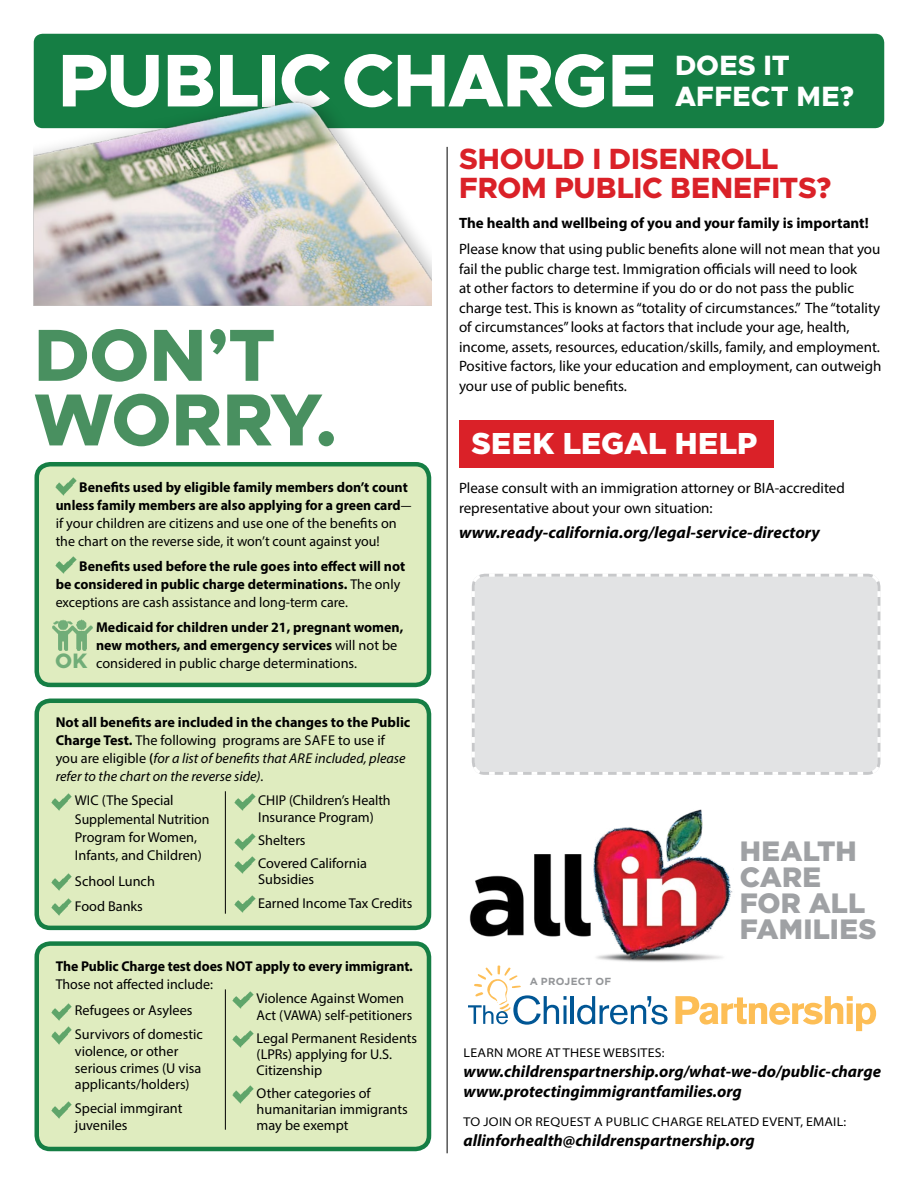
<style>
.page{position:relative;width:918px;height:1188px;background:#fff}
.page>*{position:absolute;margin:0;border:0;box-sizing:border-box;transform-origin:0 0}
.t1{font:800 75px "Metropolis";letter-spacing:-.015em;color:#fff}
.t2{font:800 74.1px/64.7px "Metropolis";letter-spacing:-.005em;color:#499060}
.t3{font:900 30px "Gotham";letter-spacing:.005em;color:#fff}
.t4{font:800 29.4px/28.5px "Metropolis";letter-spacing:-.005em;color:#da2128}
.t5{font:800 28.05px/31.2px "Metropolis";letter-spacing:.005em;color:#fff}
.t6{font:900 27.9px/26.1px "Gotham";letter-spacing:.005em;color:#9fa1a4}
.t7{font:800 21px "Metropolis";color:#71ad78}
.t8{font:italic 700 16.65px/19.8px "Myriad Pro";color:#000}
.t9{font:15px/19.5px "Myriad Pro";color:#000}
.t10{font:700 15px "Myriad Pro";color:#000}
.t11{font:14.25px/16.2px "Myriad Pro";color:#000}
.t12{font:700 14.25px/18px "Myriad Pro";color:#000}
.t13{font:14.25px/18px "Myriad Pro";color:#000;scale:.75 1}
.t14{font:italic 14.25px/18px "Myriad Pro";color:#000}
.t15{font:semi-expanded 12.75px "Myriad Pro";letter-spacing:.02em;color:#000}
.t16{font:700 10.35px "Gotham";letter-spacing:.025em;color:#939598}
.s1{font-weight:700}
.s2{font-weight:400}
.s3{font-weight:700;font-style:normal}
.s4{font-style:normal}
.s5{font-weight:600;font-style:normal}
</style>
<div class="page">
<div style="left:37px;top:701px;width:392px;height:227px;background:#dfecbf;border-radius:14px"></div>
<div style="left:34px;top:699px;width:397px;height:231px;border:4px solid #157e44;border-radius:14px"></div>
<div style="left:37px;top:464px;width:392px;height:221px;background:#dfecbf;border-radius:14px"></div>
<div style="left:34px;top:462px;width:397px;height:225px;border:4px solid #157e44;border-radius:14px"></div>
<div style="left:37px;top:944px;width:392px;height:205px;background:#dfecbf;border-radius:14px"></div>
<div style="left:34px;top:941px;width:397px;height:210px;border:4px solid #157e44;border-radius:14px"></div>
<div style="left:459px;top:420px;width:314px;height:47px;background:#da2128"></div>
<div style="left:471px;top:573px;width:410px;height:202px;background:#e2e3e4"></div>
<hr style="left:225px;top:791px;width:1px;height:123px;background:#000">
<div style="left:34px;top:34px;width:850px;height:94px;background:#157e44;border-radius:9px"></div>
<img style="left:34px;top:101px;width:398px;height:205px">
<svg style="left:468px;top:969px;width:99px;height:56px"></svg>
<hr style="left:571px;top:996px;width:3px;height:28px;background:#005695">
<svg style="left:577px;top:996px;width:91px;height:29px"></svg>
<svg style="left:675px;top:996px;width:201px;height:35px"></svg>
<hr style="left:447px;top:147px;width:1px;height:1006px;background:#000">
<img style="left:469px;top:809px;width:264px;height:160px">
<img style="left:56px;top:478px;width:20px;height:17px">
<img style="left:56px;top:557px;width:20px;height:17px">
<img style="left:234px;top:794px;width:21px;height:17px">
<img style="left:234px;top:833px;width:21px;height:17px">
<img style="left:234px;top:856px;width:21px;height:17px">
<img style="left:234px;top:896px;width:21px;height:17px">
<img style="left:51px;top:1003px;width:21px;height:18px">
<img style="left:51px;top:1027px;width:21px;height:17px">
<img style="left:51px;top:1101px;width:21px;height:17px">
<hr style="left:225px;top:989px;width:1px;height:141px;background:#000">
<img style="left:51px;top:794px;width:21px;height:17px">
<img style="left:51px;top:874px;width:21px;height:17px">
<img style="left:51px;top:899px;width:21px;height:17px">
<img style="left:233px;top:992px;width:21px;height:17px">
<img style="left:233px;top:1031px;width:21px;height:17px">
<img style="left:233px;top:1086px;width:21px;height:17px">
<img style="left:52px;top:619px;width:41px;height:32px">
<h1 class="t1" style="left:58px;top:33px;width:600px">PUBLIC CHARGE</h1>
<h3 class="t5" style="left:675px;top:49px;width:180px">DOES IT<br>AFFECT ME?</h3>
<h2 class="t2" style="left:34px;top:323px;width:305px">DON’T<br>WORRY.</h2>
<p class="t13" style="left:56px;top:478px;width:476px;text-indent:24px"><span class="s1">Benefits used by eligible family members don’t count unless family members are also applying for a green card</span>— if your children are citizens and use one of the benefits on the chart on the reverse side, it won’t count against you!</p>
<p class="t12" style="left:56px;top:557px;width:351px;text-indent:24px">Benefits used before the rule goes into effect will not be considered in public charge determinations. <span class="s2">The only exceptions are cash assistance and long-term care.</span></p>
<p class="t12" style="left:96px;top:617px;width:309px">Medicaid for children under 21, pregnant women, new mothers, and emergency services <span class="s2">will not be considered in public charge determinations.</span></p>
<h3 class="t7" style="left:55px;top:647px;width:34px">OK</h3>
<p class="t14" style="left:56px;top:713px;width:356px"><span class="s3">Not all benefits are included in the changes to the Public Charge Test.</span> <span class="s4">The following programs are SAFE to use if you are eligible</span> <span class="s5">(</span>for a list of benefits that ARE included, please refer to the chart on the reverse side).</p>
<p class="t11" style="left:75px;top:791px;width:136px;line-height:18.3px">WIC (The Special<br>Supplemental Nutrition<br>Program for Women,<br>Infants, and Children)</p>
<p class="t11" style="left:75px;top:868px;width:81px;line-height:25.2px">School Lunch<br>Food Banks</p>
<p class="t11" style="left:258px;top:792px;width:134px">CHIP (Children’s Health<br>Insurance Program)</p>
<p class="t11" style="left:258px;top:828px;width:110px;line-height:23.1px">Shelters<br>Covered California</p>
<p class="t11" style="left:258px;top:868px;width:156px;line-height:23.1px">Subsidies<br>Earned Income Tax Credits</p>
<h3 class="t4" style="left:459px;top:145px;width:374px">SHOULD I DISENROLL<br>FROM PUBLIC BENEFITS?</h3>
<p class="t10" style="left:459px;top:213px;width:411px">The health and wellbeing of you and your family is important!</p>
<p class="t9" style="left:459px;top:239px;width:424px">Please know that using public benefits alone will not mean that you fail the public charge test. Immigration officials will need to look<br>at other factors to determine if you do or do not pass the public charge test. This is known as “totality of circumstances.” The “totality of circumstances” looks at factors that include your age, health, income, assets, resources, education/skills, family, and employment.<br>Positive factors, like your education and employment, can outweigh your use of public benefits.</p>
<h3 class="t3" style="left:471px;top:426px;width:287px">SEEK LEGAL HELP</h3>
<p class="t9" style="left:459px;top:478px;width:387px">Please consult with an immigration attorney or BIA-accredited representative about your own situation:</p>
<p class="t8" style="left:459px;top:522px;width:363px">www.ready-california.org/legal-service-directory</p>
<h3 class="t6" style="left:740px;top:837px;width:138px">HEALTH<br>CARE<br>FOR ALL<br>FAMILIES</h3>
<p class="t12" style="left:56px;top:956px;width:359px">The Public Charge test does NOT apply to every immigrant.</p>
<p class="t11" style="left:56px;top:975px;width:159px">Those not affected include:</p>
<p class="t16" style="left:530px;top:975px;width:83px">A PROJECT OF</p>
<p class="t11" style="left:75px;top:998px;width:129px;line-height:23.7px">Refugees or Asylees<br>Survivors of domestic</p>
<p class="t11" style="left:75px;top:1042px;width:128px;line-height:16.8px">violence, or other serious crimes (U visa applicants/holders)</p>
<p class="t11" style="left:75px;top:1100px;width:109px;line-height:16.8px">Special immgirant juveniles</p>
<p class="t11" style="left:257px;top:990px;width:157px">Violence Against Women<br>Act (VAWA) self-petitioners</p>
<p class="t11" style="left:257px;top:1029px;width:162px">Legal Permanent Residents (LPRs) applying for U.S.<br>Citizenship</p>
<p class="t11" style="left:257px;top:1085px;width:153px">Other categories of humanitarian immigrants may be exempt</p>
<p class="t15" style="left:464px;top:1045px;width:202px">LEARN MORE AT THESE WEBSITES:</p>
<p class="t8" style="left:464px;top:1061px;width:419px">www.childrenspartnership.org/what-we-do/public-charge www.protectingimmigrantfamilies.org</p>
<p class="t15" style="left:464px;top:1115px;width:384px">TO JOIN OR REQUEST A PUBLIC CHARGE RELATED EVENT, EMAIL:</p>
<p class="t8" style="left:464px;top:1130px;width:293px">allinforhealth@childrenspartnership.org</p>
</div>
